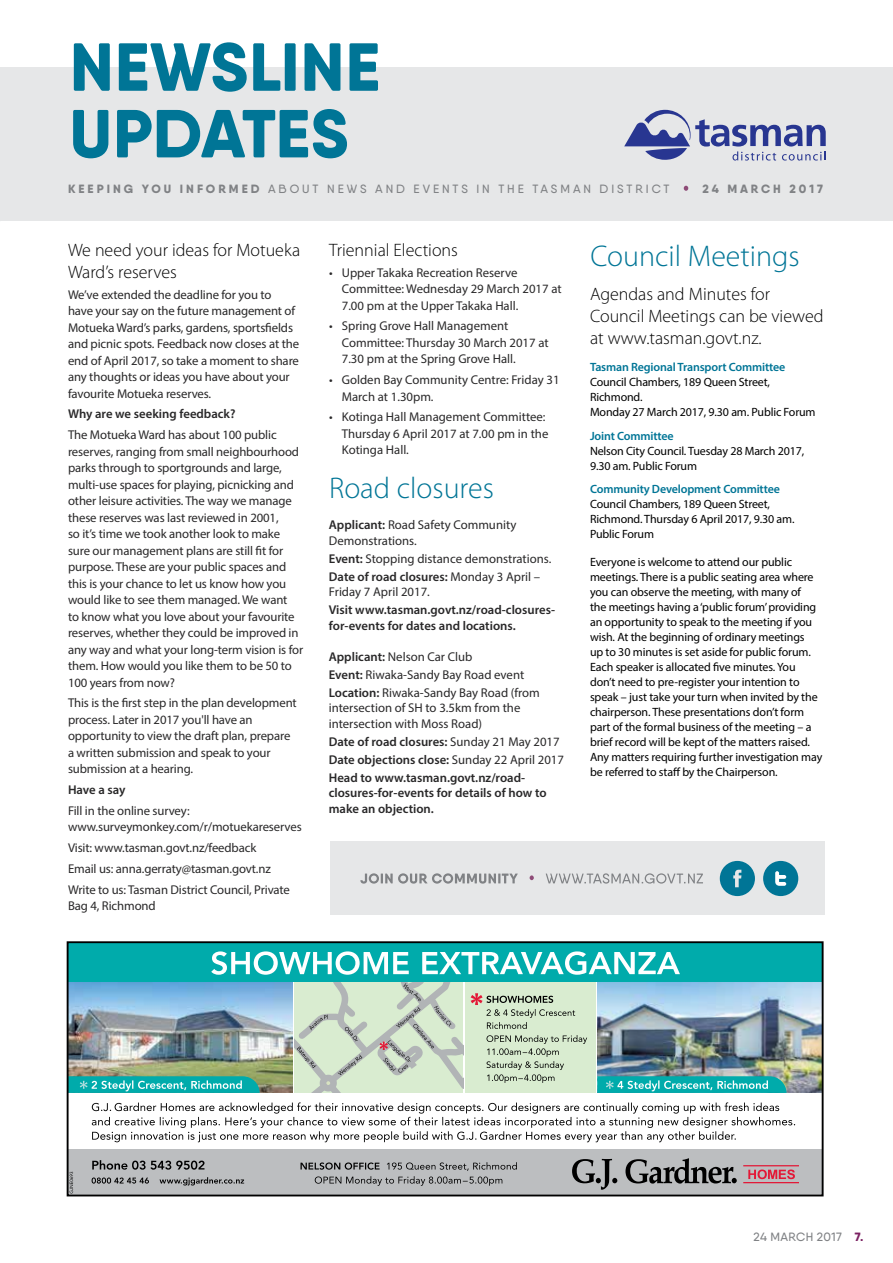
<style>
.page{position:relative;width:893px;height:1263px;background:#fff}
.page>*{position:absolute;margin:0;border:0;box-sizing:border-box;transform-origin:0 0}
.t1{font:300 30px "Myriad Pro";color:#007596}
.t2{font:300 18px/21.6px "Myriad Pro";color:#000}
.t3{font:12.75px/16.5px "Myriad Pro";letter-spacing:-.01em;color:#292829}
.t4{font:600 12.75px/15.8px "Myriad Pro";color:#292829}
.t5{font:12px/15px "Myriad Pro";letter-spacing:-.01em;color:#000}
.t6{font:600 12px "Myriad Pro";letter-spacing:-.015em;color:#007596}
.t7{font:500 12px "Qanelas Soft DEMO";letter-spacing:.235em;color:#808285}
.t8{font:500 12px "Qanelas Soft DEMO";letter-spacing:.03em;color:#808285}
.t9{font:800 12px "Qanelas Soft DEMO";letter-spacing:.245em;color:#808285}
.s1{font-weight:800}
.s2{font-weight:600}
.s3{font-weight:400}
.s4{font-weight:800;color:#7b2162}
</style>
<div class="page">
<div style="left:331px;top:841px;width:494px;height:74px;background:#e6e7e8"></div>
<svg style="left:720px;top:861px;width:35px;height:35px"></svg>
<div style="left:763px;top:861px;width:35px;height:35px;background:#007596;border-radius:50%"></div>
<svg style="left:775px;top:871px;width:11px;height:15px"></svg>
<div style="left:1px;top:67px;width:892px;height:154px;background:#e6e7e8"></div>
<svg style="left:73px;top:109px;width:274px;height:49px"></svg>
<svg style="left:74px;top:42px;width:304px;height:50px"></svg>
<svg style="left:624px;top:110px;width:202px;height:51px"></svg>
<svg style="left:360px;top:873px;width:343px;height:11px"></svg>
<svg style="left:684px;top:186px;width:4px;height:5px"></svg>
<img style="left:597px;top:982px;width:224px;height:111px">
<img style="left:70px;top:982px;width:223px;height:111px">
<svg style="left:92px;top:1102px;width:703px;height:40px"></svg>
<svg style="left:295px;top:982px;width:168px;height:111px"></svg>
<div style="left:465px;top:982px;width:130px;height:111px;background:#d9ecd0"></div>
<div style="left:68px;top:1149px;width:754px;height:46px;background:#bcbec0"></div>
<svg style="left:572px;top:1159px;width:45px;height:31px"></svg>
<svg style="left:625px;top:1158px;width:112px;height:25px"></svg>
<svg style="left:748px;top:1169px;width:47px;height:10px"></svg>
<hr style="left:743px;top:1165px;width:56px;height:1px;background:#e31837">
<hr style="left:743px;top:1182px;width:56px;height:1px;background:#e31837">
<svg style="left:92px;top:1177px;width:152px;height:8px"></svg>
<svg style="left:92px;top:1160px;width:112px;height:10px"></svg>
<svg style="left:300px;top:1162px;width:217px;height:24px"></svg>
<svg style="left:70px;top:1172px;width:3px;height:21px"></svg>
<div style="left:68px;top:943px;width:754px;height:39px;background:#00abab"></div>
<svg style="left:211px;top:951px;width:469px;height:24px"></svg>
<div style="left:67px;top:941px;width:757px;height:255px;border:2px solid #000"></div>
<svg style="left:597px;top:1076px;width:189px;height:17px"></svg>
<svg style="left:68px;top:1076px;width:192px;height:17px"></svg>
<svg style="left:486px;top:1035px;width:101px;height:48px"></svg>
<svg style="left:471px;top:993px;width:104px;height:36px"></svg>
<p class="t7" style="left:68px;top:184px;width:603px"><span class="s1">KEEPING YOU INFORMED</span> ABOUT NEWS AND EVENTS IN THE TASMAN DISTRICT</p>
<p class="t9" style="left:702px;top:184px;width:122px">24 MARCH 2017</p>
<h2 class="t2" style="left:68px;top:239px;width:234px">We need your ideas for Motueka<br>Ward’s reserves</h2>
<p class="t3" style="left:68px;top:286px;width:233px">We’ve extended the deadline for you to have your say on the future management of Motueka Ward’s parks, gardens, sportsfields and picnic spots. Feedback now closes at the end of April 2017, so take a moment to share any thoughts or ideas you have about your favourite Motueka reserves.</p>
<p class="t4" style="left:68px;top:406px;width:169px">Why are we seeking feedback?</p>
<p class="t3" style="left:68px;top:426px;width:237px">The Motueka Ward has about 100 public reserves, ranging from small neighbourhood parks through to sportgrounds and large, multi-use spaces for playing, picnicking and other leisure activities. The way we manage these reserves was last reviewed in 2001,<br>so it’s time we took another look to make sure our management plans are still fit for purpose. These are your public spaces and this is your chance to let us know how you would like to see them managed. We want<br>to know what you love about your favourite reserves, whether they could be improved in any way and what your long-term vision is for them. How would you like them to be 50 to 100 years from now?</p>
<p class="t3" style="left:68px;top:695px;width:230px">This is the first step in the plan development process. Later in 2017 you'll have an opportunity to view the draft plan, prepare a written submission and speak to your submission at a hearing.</p>
<p class="t4" style="left:68px;top:782px;width:59px">Have a say</p>
<p class="t3" style="left:68px;top:802px;width:235px">Fill in the online survey: www.surveymonkey.com/r/motuekareserves</p>
<p class="t3" style="left:68px;top:837px;width:223px;line-height:20.7px">Visit: www.tasman.govt.nz/feedback<br>Email us: anna.gerraty@tasman.govt.nz<br>Write to us: Tasman District Council, Private</p>
<p class="t3" style="left:68px;top:897px;width:89px">Bag 4, Richmond</p>
<h2 class="t2" style="left:329px;top:239px;width:130px">Triennial Elections</h2>
<p class="t3" style="left:342px;top:264px;width:221px;text-indent:-13px">• Upper Takaka Recreation Reserve<br>Committee: Wednesday 29 March 2017 at<br>7.00 pm at the Upper Takaka Hall.</p>
<p class="t3" style="left:342px;top:318px;width:208px;text-indent:-13px">• Spring Grove Hall Management<br>Committee: Thursday 30 March 2017 at<br>7.30 pm at the Spring Grove Hall.</p>
<p class="t3" style="left:342px;top:371px;width:219px;text-indent:-13px">• Golden Bay Community Centre: Friday 31<br>March at 1.30pm.</p>
<p class="t3" style="left:342px;top:409px;width:208px;text-indent:-13px">• Kotinga Hall Management Committee:<br>Thursday 6 April 2017 at 7.00 pm in the<br>Kotinga Hall.</p>
<h1 class="t1" style="left:329px;top:470px;width:166px">Road closures</h1>
<p class="t3" style="left:329px;top:517px;width:189px;line-height:15.8px"><span class="s2">Applicant:</span> Road Safety Community<br>Demonstrations.</p>
<p class="t3" style="left:329px;top:549px;width:224px;line-height:17.9px"><span class="s2">Event:</span> Stopping distance demonstrations.<br><span class="s2">Date of road closures:</span> Monday 3 April –</p>
<p class="t3" style="left:329px;top:584px;width:103px">Friday 7 April 2017.</p>
<p class="t4" style="left:329px;top:602px;width:228px">Visit www.tasman.govt.nz/road-closures&shy;for-events for dates and locations.</p>
<p class="t3" style="left:329px;top:647px;width:213px;line-height:17.9px"><span class="s2">Applicant:</span> Nelson Car Club<br><span class="s2">Event:</span> Riwaka-Sandy Bay Road event<br><span class="s2">Location:</span> Riwaka-Sandy Bay Road (from</p>
<p class="t3" style="left:329px;top:700px;width:193px;line-height:15.8px">intersection of SH to 3.5km from the intersection with Moss Road)</p>
<p class="t4" style="left:329px;top:732px;width:237px;line-height:17.9px">Date of road closures: <span class="s3">Sunday 21 May 2017<br></span>Date objections close: <span class="s3">Sunday 22 April 2017<br></span>Head to www.tasman.govt.nz/road-</p>
<p class="t4" style="left:329px;top:785px;width:219px">closures-for-events for details of how to make an objection.</p>
<h1 class="t1" style="left:590px;top:237px;width:211px">Council Meetings</h1>
<h2 class="t2" style="left:590px;top:283px;width:235px">Agendas and Minutes for<br>Council Meetings can be viewed at www.tasman.govt.nz.</h2>
<p class="t6" style="left:590px;top:360px;width:197px">Tasman Regional Transport Committee</p>
<p class="t5" style="left:590px;top:375px;width:227px">Council Chambers, 189 Queen Street,<br>Richmond.<br>Monday 27 March 2017, 9.30 am. Public Forum</p>
<p class="t6" style="left:590px;top:428px;width:85px">Joint Committee</p>
<p class="t5" style="left:590px;top:443px;width:216px">Nelson City Council. Tuesday 28 March 2017,<br>9.30 am. Public Forum</p>
<p class="t6" style="left:590px;top:482px;width:191px">Community Development Committee</p>
<p class="t5" style="left:590px;top:497px;width:206px">Council Chambers, 189 Queen Street,<br>Richmond. Thursday 6 April 2017, 9.30 am.<br>Public Forum</p>
<p class="t5" style="left:590px;top:554px;width:234px">Everyone is welcome to attend our public meetings. There is a public seating area where you can observe the meeting, with many of<br>the meetings having a ‘public forum’ providing an opportunity to speak to the meeting if you wish. At the beginning of ordinary meetings<br>up to 30 minutes is set aside for public forum.<br>Each speaker is allocated five minutes. You don’t need to pre-register your intention to speak – just take your turn when invited by the chairperson. These presentations don’t form part of the formal business of the meeting – a brief record will be kept of the matters raised.<br>Any matters requiring further investigation may be referred to staff by the Chairperson.</p>
<p class="t8" style="left:753px;top:1231px;width:112px">24 MARCH 2017 <span class="s4">7.</span></p>
</div>
